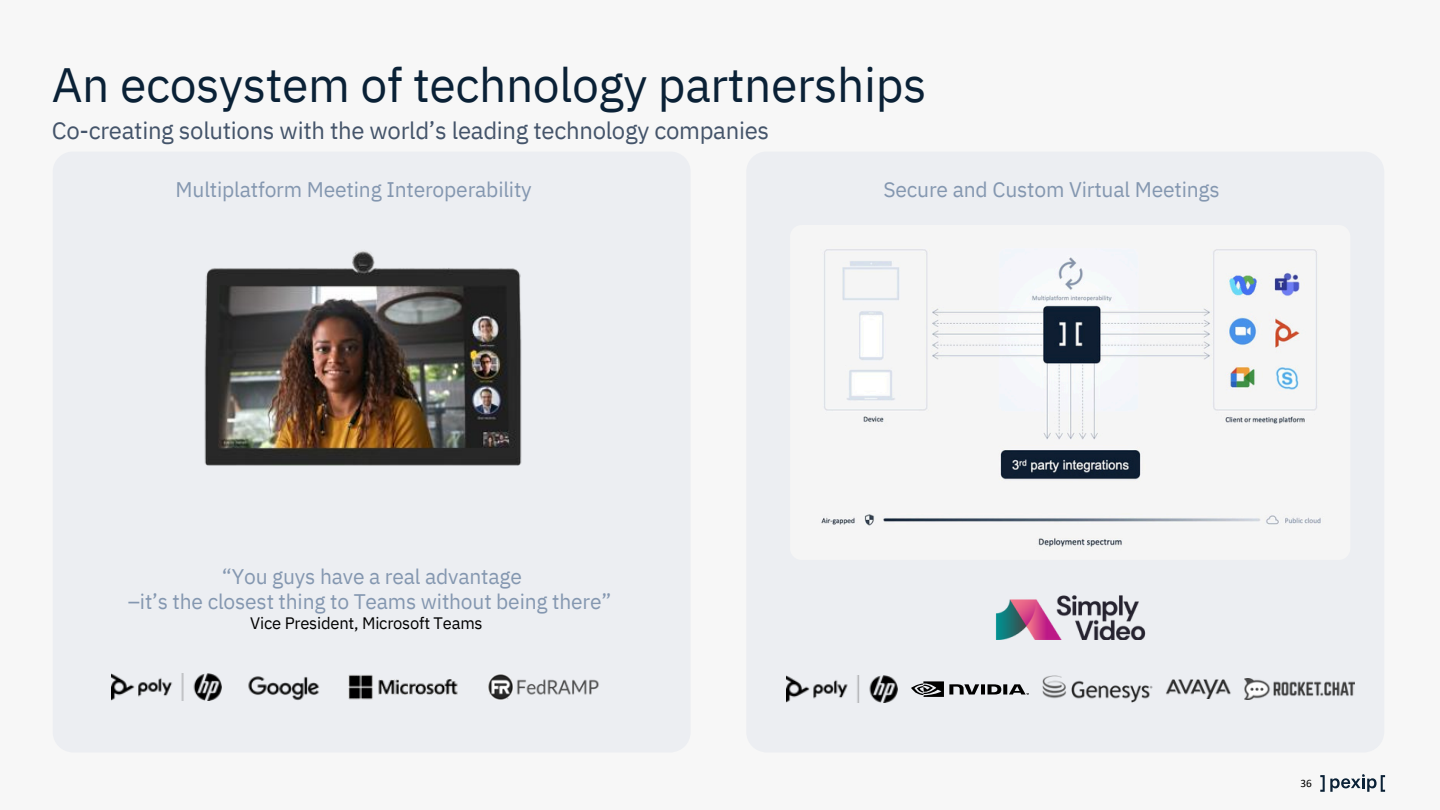
<style>
.page{position:relative;width:1440px;height:810px;background:#f7f7f7}
.page>*{position:absolute;margin:0;border:0;box-sizing:border-box;transform-origin:0 0}
.t1{font:48px "IBM Plex Sans";letter-spacing:-.01em;color:#0a2136}
.t2{font:24px "IBM Plex Sans";letter-spacing:-.015em;color:#44546a}
.t3{font:21.15px "IBM Plex Sans";letter-spacing:-.01em;color:#8497b0}
.t4{font:21px/24.8px "IBM Plex Sans";letter-spacing:-.01em;color:#8497b0;text-align:center}
.t5{font:16.5px "IBM Plex Sans";letter-spacing:-.015em;color:#000}
.t6{font:11.4px "Calibri";color:#000}
</style>
<div class="page">
<div style="left:53px;top:152px;width:638px;height:600px;background:#eceef2;border-radius:20px"></div>
<div style="left:746px;top:152px;width:638px;height:600px;background:#eceef2;border-radius:20px"></div>
<svg style="left:1320px;top:774px;width:65px;height:18px"></svg>
<img style="left:790px;top:225px;width:560px;height:335px;border-radius:12px">
<img style="left:204px;top:251px;width:318px;height:214px">
<img style="left:111px;top:674px;width:110px;height:27px">
<svg style="left:911px;top:681px;width:118px;height:16px"></svg>
<img style="left:348px;top:674px;width:110px;height:26px">
<img style="left:248px;top:676px;width:72px;height:24px">
<img style="left:488px;top:674px;width:111px;height:26px">
<img style="left:1043px;top:675px;width:110px;height:27px">
<img style="left:1166px;top:680px;width:65px;height:19px">
<img style="left:1244px;top:678px;width:110px;height:22px">
<img style="left:787px;top:675px;width:110px;height:27px">
<img style="left:995px;top:595px;width:151px;height:45px">
<p class="t1" style="left:52px;top:53px;width:876px">An ecosystem of technology partnerships</p>
<p class="t2" style="left:52px;top:114px;width:719px">Co-creating solutions with the world’s leading technology companies</p>
<p class="t3" style="left:176px;top:175px;width:358px">Multiplatform Meeting Interoperability</p>
<p class="t3" style="left:883px;top:175px;width:338px">Secure and Custom Virtual Meetings</p>
<p class="t4" style="left:128px;top:564px;width:485px">“You guys have a real advantage<br>–it’s the closest thing to Teams without being there”</p>
<p class="t5" style="left:250px;top:612px;width:234px">Vice President, Microsoft Teams</p>
<h2 class="t6" style="left:1301px;top:779px;width:13px">36</h2>
</div>
